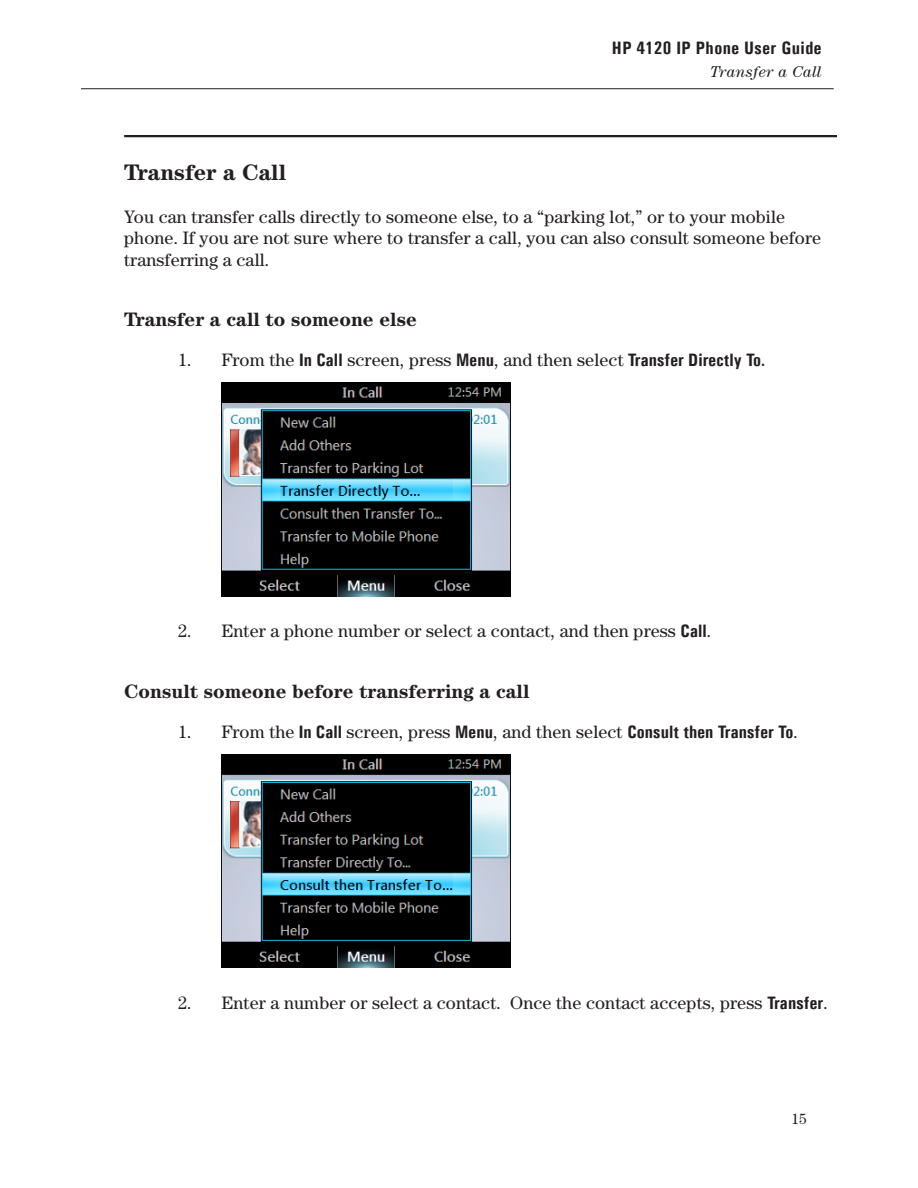
<style>
.page{position:relative;width:918px;height:1188px;background:#fff}
.page>*{position:absolute;margin:0;border:0;box-sizing:border-box;transform-origin:0 0}
.Heading1{font:700 22.5px "Century";color:#231f20}
.Heading2{font:700 19.5px "Century";color:#231f20}
.Paragraph{font:18px/21.6px "Century";letter-spacing:.005em;color:#231f20}
.NumberedListFirst{font:18px "Century";letter-spacing:.005em;color:#231f20}
.NumberedList{font:18px "Century";letter-spacing:.005em;color:#231f20}
.t1{font:700 18px "Univers Condensed";letter-spacing:.025em;color:#231f20}
.t2{font:italic 15.75px "Century";letter-spacing:.025em;color:#231f20}
.t3{font:15px "Century";color:#231f20}
.s1{font-family:"Univers Condensed";font-weight:700}
.s2{font-family:"Calibri";font-weight:700;font-size:15px}
</style>
<div class="page">
<hr style="left:81px;top:88px;width:753px;height:1px;background:#231f20">
<hr style="left:124px;top:135px;width:713px;height:2px;background:#231f20">
<img style="left:221px;top:382px;width:290px;height:214px">
<img style="left:221px;top:754px;width:290px;height:214px">
<p class="t1" style="left:612px;top:37px;width:211px">HP 4120 IP Phone User Guide</p>
<p class="t2" style="left:710px;top:63px;width:113px">Transfer a Call</p>
<p class="Heading1" style="left:124px;top:159px;width:164px">Transfer a Call</p>
<p class="Paragraph" style="left:124px;top:205px;width:698px">You can transfer calls directly to someone else, to a “parking lot,” or to your mobile phone. If you are not sure where to transfer a call, you can also consult someone before transferring a call.</p>
<p class="Heading2" style="left:124px;top:308px;width:294px">Transfer a call to someone else</p>
<p class="NumberedListFirst" style="left:178px;top:349px;width:589px">1. From the <span class="s1">In Call</span> screen, press <span class="s1">Menu</span>, and then select <span class="s1">Transfer Directly To</span><span class="s2">.</span></p>
<p class="NumberedList" style="left:178px;top:621px;width:535px">2. Enter a phone number or select a contact, and then press <span class="s1">Call</span>.</p>
<p class="Heading2" style="left:124px;top:679px;width:407px">Consult someone before transferring a call</p>
<p class="NumberedListFirst" style="left:178px;top:721px;width:621px">1. From the <span class="s1">In Call</span> screen, press <span class="s1">Menu</span>, and then select <span class="s1">Consult then Transfer To</span>.</p>
<p class="NumberedList" style="left:178px;top:992px;width:651px">2. Enter a number or select a contact. Once the contact accepts, press <span class="s1">Transfer</span>.</p>
<p class="t3" style="left:792px;top:1110px;width:16px">15</p>
</div>
